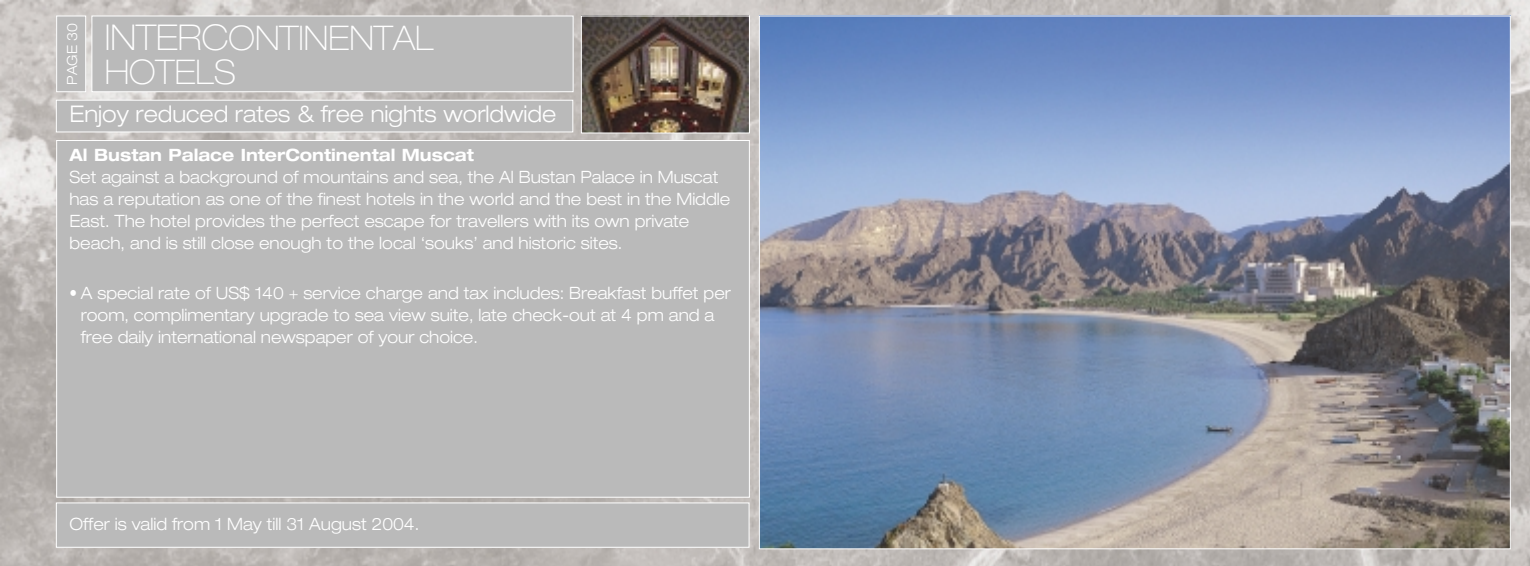
<style>
.page{position:relative;width:1530px;height:566px;background:#fff}
.page>*{position:absolute;margin:0;border:0;box-sizing:border-box;transform-origin:0 0}
.t1{font:100 expanded 34px/34px "Helvetica Neue";color:#fff;scale:.95 1}
.t2{font:300 expanded 23px "Helvetica Neue";color:#fff;scale:.95 1}
.t3{font:300 expanded 17px/22px "Helvetica Neue";color:#fff;scale:.95 1}
.t4{font:300 expanded 17px/22px "Helvetica Neue";color:#fff;scale:.9 1}
.t5{font:700 expanded 17px "Helvetica Neue";color:#fff;scale:.94 1}
.t6{font:300 expanded 14px "Helvetica Neue";color:#fff;scale:.95 1}
.s1{font-size:35.6px}
</style>
<div class="page">
<img style="left:0;top:0;width:1530px;height:566px">
<div style="left:56px;top:100px;width:517px;height:32px;background:#bababa"></div>
<div style="left:56px;top:100px;width:517px;height:32px;border:1px solid #fff"></div>
<div style="left:56px;top:503px;width:693px;height:44px;background:#bababa"></div>
<div style="left:56px;top:502px;width:694px;height:46px;border:1px solid #fff"></div>
<div style="left:57px;top:16px;width:29px;height:76px;background:#bababa"></div>
<div style="left:56px;top:15px;width:30px;height:77px;border:1px solid #fff"></div>
<div style="left:92px;top:16px;width:481px;height:76px;background:#bababa"></div>
<div style="left:91px;top:15px;width:483px;height:77px;border:1px solid #fff"></div>
<img style="left:761px;top:17px;width:748px;height:530px">
<img style="left:583px;top:17px;width:165px;height:114px">
<div style="left:581px;top:15px;width:169px;height:118px;border:1px solid #fff"></div>
<div style="left:57px;top:140px;width:692px;height:357px;background:#bababa"></div>
<p class="t6" style="left:67px;top:85px;width:66px;rotate:-90deg">PAGE 30</p>
<h1 class="t1" style="left:105px;top:24px;width:348px"><span class="s1">INTERC</span>ONTINENTAL<br>HOTELS</h1>
<h2 class="t2" style="left:69px;top:106px;width:514px">Enjoy reduced rates &amp; free nights worldwide</h2>
<p class="t5" style="left:69px;top:149px;width:432px">Al Bustan Palace InterContinental Muscat</p>
<p class="t3" style="left:69px;top:168px;width:697px">Set against a background of mountains and sea, the Al Bustan Palace in Muscat has a reputation as one of the finest hotels in the world and the best in the Middle East. The hotel provides the perfect escape for travellers with its own private beach, and is still close enough to the local ‘souks’ and historic sites.</p>
<p class="t4" style="left:81px;top:283px;width:724px;text-indent:-11px">• A special rate of US$ 140 + service charge and tax includes: Breakfast buffet per room, complimentary upgrade to sea view suite, late check-out at 4 pm and a free daily international newspaper of your choice.</p>
<p class="t3" style="left:69px;top:514px;width:370px">Offer is valid from 1 May till 31 August 2004.</p>
</div>
